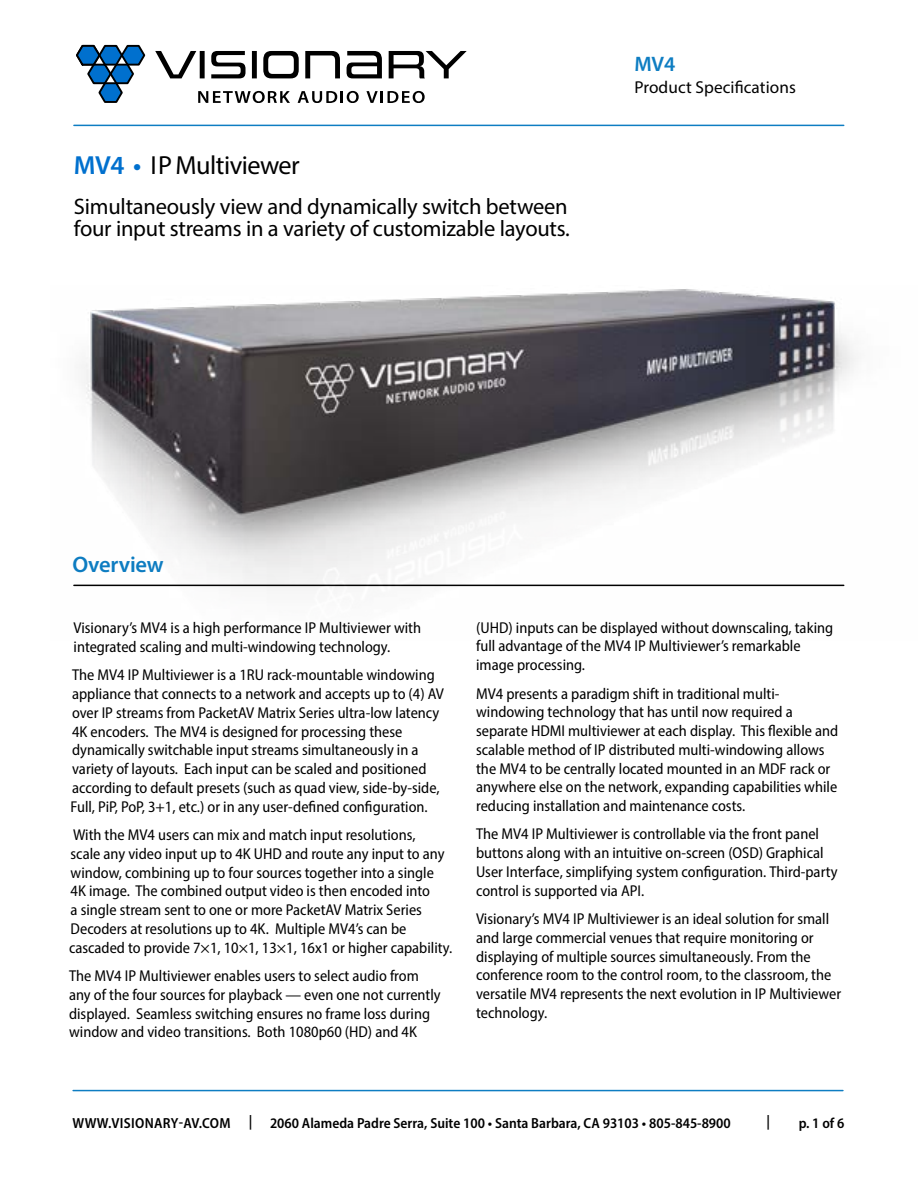
<style>
.page{position:relative;width:918px;height:1188px;background:#fff}
.page>*{position:absolute;margin:0;border:0;box-sizing:border-box;transform-origin:0 0}
.t1{font:26.25px "Myriad Pro";letter-spacing:-.02em;color:#000}
.t2{font:22.5px/22.5px "Myriad Pro";letter-spacing:-.01em;color:#000}
.t3{font:600 22.5px "Myriad Pro";letter-spacing:-.01em;color:#0e7dc2}
.t4{font:600 21px "Myriad Pro";color:#0e7dc2}
.t5{font:17.25px "Myriad Pro";letter-spacing:.005em;color:#000}
.t6{font:semi-condensed 15.75px/18.8px "Myriad Pro";color:#000}
.t7{font:600 semi-condensed 14.7px "Myriad Pro";color:#000}
.t8{font:600 semi-condensed 14.7px "Myriad Pro";letter-spacing:.02em;color:#000}
.s1{font-weight:600;color:#0070ce}
</style>
<div class="page">
<img style="left:73px;top:289px;width:785px;height:299px">
<hr style="left:73px;top:1090px;width:770px;height:1px;background:#0e7dc2">
<hr style="left:74px;top:125px;width:770px;height:1px;background:#0e7dc2">
<svg style="left:198px;top:91px;width:92px;height:12px"></svg>
<svg style="left:298px;top:91px;width:61px;height:12px"></svg>
<svg style="left:366px;top:91px;width:59px;height:12px"></svg>
<svg style="left:155px;top:51px;width:312px;height:27px"></svg>
<svg style="left:76px;top:45px;width:70px;height:58px"></svg>
<h1 class="t1" style="left:74px;top:149px;width:227px"><span class="s1">MV4 •</span> IP Multiviewer</h1>
<h2 class="t2" style="left:74px;top:195px;width:497px">Simultaneously view and dynamically switch between four input streams in a variety of customizable layouts.</h2>
<h3 class="t4" style="left:634px;top:51px;width:42px">MV4</h3>
<p class="t5" style="left:634px;top:77px;width:163px">Product Specifications</p>
<h2 class="t3" style="left:72px;top:550px;width:93px">Overview</h2>
<p class="t6" style="left:74px;top:618px;width:349px">Visionary’s MV4 is a high performance IP Multiviewer with integrated scaling and multi-windowing technology.</p>
<p class="t6" style="left:71px;top:666px;width:375px">The MV4 IP Multiviewer is a 1RU rack-mountable windowing appliance that connects to a network and accepts up to (4) AV over IP streams from PacketAV Matrix Series ultra-low latency 4K encoders. The MV4 is designed for processing these dynamically switchable input streams simultaneously in a variety of layouts. Each input can be scaled and positioned according to default presets (such as quad view, side-by-side, Full, PiP, PoP, 3+1, etc.) or in any user-defined configuration.</p>
<p class="t6" style="left:69px;top:825px;width:385px">With the MV4 users can mix and match input resolutions,<br>scale any video input up to 4K UHD and route any input to any window, combining up to four sources together into a single<br>4K image. The combined output video is then encoded into<br>a single stream sent to one or more PacketAV Matrix Series Decoders at resolutions up to 4K. Multiple MV4’s can be cascaded to provide 7×1, 10×1, 13×1, 16x1 or higher capability.</p>
<p class="t6" style="left:69px;top:966px;width:373px">The MV4 IP Multiviewer enables users to select audio from any of the four sources for playback — even one not currently displayed. Seamless switching ensures no frame loss during window and video transitions. Both 1080p60 (HD) and 4K</p>
<p class="t6" style="left:476px;top:618px;width:359px">(UHD) inputs can be displayed without downscaling, taking full advantage of the MV4 IP Multiviewer’s remarkable image processing.</p>
<p class="t6" style="left:476px;top:684px;width:364px">MV4 presents a paradigm shift in traditional multi&shy;windowing technology that has until now required a separate HDMI multiviewer at each display. This flexible and scalable method of IP distributed multi-windowing allows the MV4 to be centrally located mounted in an MDF rack or anywhere else on the network, expanding capabilities while reducing installation and maintenance costs.</p>
<p class="t6" style="left:476px;top:825px;width:363px">The MV4 IP Multiviewer is controllable via the front panel buttons along with an intuitive on-screen (OSD) Graphical User Interface, simplifying system configuration. Third-party control is supported via API.</p>
<p class="t6" style="left:476px;top:909px;width:366px">Visionary’s MV4 IP Multiviewer is an ideal solution for small and large commercial venues that require monitoring or displaying of multiple sources simultaneously. From the conference room to the control room, to the classroom, the versatile MV4 represents the next evolution in IP Multiviewer technology.</p>
<p class="t8" style="left:73px;top:1113px;width:160px">WWW.VISIONARY-AV.COM</p>
<p class="t7" style="left:249px;top:1113px;width:483px">| 2060 Alameda Padre Serra, Suite 100 • Santa Barbara, CA 93103 • 805-845-8900</p>
<p class="t7" style="left:766px;top:1112px;width:5px">|</p>
<p class="t7" style="left:799px;top:1113px;width:47px">p. 1 of 6</p>
</div>
